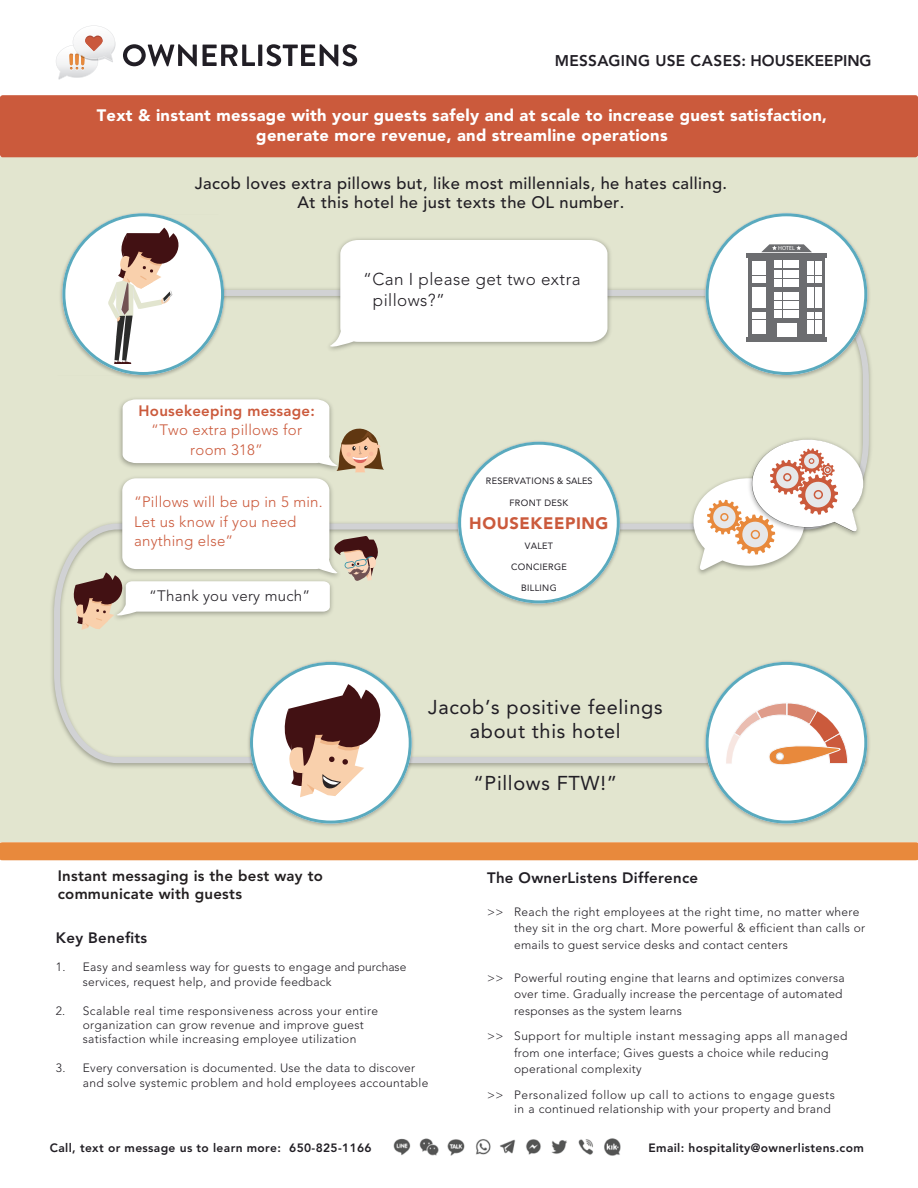
<style>
.page{position:relative;width:918px;height:1188px;background:#fff}
.page>*{position:absolute;margin:0;border:0;box-sizing:border-box;transform-origin:0 0}
.t1{font:19.95px/23.9px "Avenir LT Std";letter-spacing:.035em;color:#211e25;text-align:center}
.t2{font:300 17.1px/21px "Avenir LT Std";letter-spacing:.025em;color:#211e24}
.t3{font:900 16.5px/19.8px "Avenir LT Std";letter-spacing:.02em;color:#fff;text-align:center}
.t4{font:500 16.5px/19.8px "Avenir LT Std";letter-spacing:.025em;color:#211e24;text-align:center}
.t5{font:900 16.5px "Avenir LT Std";letter-spacing:.035em;color:#cb5a3c}
.t6{font:800 15.45px "Avenir LT Std";letter-spacing:.015em;color:#211e25}
.t7{font:300 15px/19.5px "Avenir LT Std";letter-spacing:.02em;color:#cb5a3c}
.t8{font:800 15px/18px "Avenir LT Std";letter-spacing:.02em;color:#231f20}
.t9{font:800 15px "Avenir LT Std";letter-spacing:.02em;color:#211e24}
.t10{font:800 15px "Avenir LT Std";letter-spacing:.02em;color:#cb5a3c}
.t11{font:300 15px "Avenir LT Std";letter-spacing:.02em;color:#211e24}
.t12{font:300 12px/14.4px "Avenir LT Std";letter-spacing:.025em;color:#211e24}
.t13{font:300 12px/25.5px "Avenir LT Std";letter-spacing:.045em;color:#211e24}
.t14{font:800 12px "Avenir LT Std";letter-spacing:.03em;color:#211e24}
.t15{font:300 12px "Avenir LT Std";color:#555554}
.t16{font:9.15px "Avenir LT Std";letter-spacing:.035em;color:#211e25}
.t17{font:6px "Myriad Pro";color:#fff}
</style>
<div class="page">
<div style="left:0;top:157px;width:918px;height:685px;background:#e2e5cf"></div>
<svg style="left:51px;top:288px;width:820px;height:478px"></svg>
<img style="left:246px;top:659px;width:171px;height:168px">
<img style="left:701px;top:659px;width:170px;height:168px">
<img style="left:454px;top:439px;width:171px;height:171px">
<svg style="left:457px;top:441px;width:164px;height:163px"></svg>
<img style="left:701px;top:282px;width:170px;height:99px">
<img style="left:58px;top:280px;width:171px;height:101px">
<svg style="left:123px;top:44px;width:74px;height:22px"></svg>
<svg style="left:203px;top:45px;width:52px;height:21px"></svg>
<svg style="left:258px;top:45px;width:4px;height:21px"></svg>
<svg style="left:266px;top:44px;width:91px;height:22px"></svg>
<svg style="left:56px;top:25px;width:60px;height:55px"></svg>
<div style="left:0;top:95px;width:918px;height:62px;background:#cb5a3c;border-radius:3px"></div>
<div style="left:0;top:842px;width:918px;height:18px;background:#e8893c"></div>
<img style="left:323px;top:238px;width:291px;height:117px">
<svg style="left:330px;top:240px;width:278px;height:109px;background:#fafaf8"></svg>
<svg style="left:705px;top:213px;width:163px;height:163px"></svg>
<img style="left:687px;top:473px;width:124px;height:105px">
<img style="left:746px;top:435px;width:124px;height:105px">
<svg style="left:693px;top:440px;width:170px;height:130px"></svg>
<div style="left:751px;top:530px;width:9px;height:9px;border:2px solid #e8893c;border-radius:50%"></div>
<img style="left:116px;top:394px;width:228px;height:84px">
<svg style="left:62px;top:213px;width:163px;height:163px"></svg>
<svg style="left:123px;top:399px;width:261px;height:73px"></svg>
<svg style="left:71px;top:478px;width:312px;height:152px"></svg>
<svg style="left:249px;top:661px;width:163px;height:163px"></svg>
<img style="left:393px;top:1138px;width:228px;height:18px">
<svg style="left:705px;top:661px;width:163px;height:163px"></svg>
<div style="left:776px;top:753px;width:8px;height:7px;background:#fff;border-radius:50%"></div>
<div style="left:776px;top:752px;width:8px;height:9px;border:1px solid #dcdddf;border-radius:50%"></div>
<p class="t6" style="left:555px;top:51px;width:318px">MESSAGING USE CASES: HOUSEKEEPING</p>
<h3 class="t3" style="left:97px;top:105px;width:732px">Text &amp; instant message with your guests safely and at scale to increase guest satisfaction, generate more revenue, and streamline operations</h3>
<h3 class="t4" style="left:195px;top:173px;width:534px">Jacob loves extra pillows but, like most millennials, he hates calling.<br>At this hotel he just texts the OL number.</h3>
<p class="t10" style="left:139px;top:402px;width:178px">Housekeeping message:</p>
<p class="t7" style="left:151px;top:421px;width:152px;text-align:center">“Two extra pillows for room 318”</p>
<p class="t7" style="left:134px;top:492px;width:190px">“Pillows will be up in 5 min.<br>Let us know if you need anything else”</p>
<p class="t11" style="left:149px;top:587px;width:163px">“Thank you very much”</p>
<h2 class="t2" style="left:373px;top:268px;width:209px;text-indent:-10px">“Can I please get two extra pillows?”</h2>
<p class="t16" style="left:486px;top:475px;width:108px">RESERVATIONS &amp; SALES</p>
<p class="t16" style="left:510px;top:497px;width:60px">FRONT DESK</p>
<h3 class="t5" style="left:469px;top:513px;width:141px">HOUSEKEEPING</h3>
<p class="t16" style="left:525px;top:540px;width:30px">VALET</p>
<p class="t16" style="left:521px;top:582px;width:37px">BILLING</p>
<p class="t16" style="left:511px;top:562px;width:57px">CONCIERGE</p>
<h1 class="t1" style="left:428px;top:696px;width:236px">Jacob’s positive feelings about this hotel</h1>
<h1 class="t1" style="left:474px;top:771px;width:145px">“Pillows FTW!”</h1>
<p class="t17" style="left:778px;top:244px;width:18px">HOTEL</p>
<p class="t8" style="left:58px;top:867px;width:267px">Instant messaging is the best way to communicate with guests</p>
<p class="t9" style="left:56px;top:928px;width:93px">Key Benefits</p>
<p class="t12" style="left:83px;top:960px;width:325px;text-indent:-27px">1. Easy and seamless way for guests to engage and purchase services, request help, and provide feedback</p>
<p class="t12" style="left:83px;top:1003px;width:297px;text-indent:-27px">2. Scalable real time responsiveness across your entire organization can grow revenue and improve guest satisfaction while increasing employee utilization</p>
<p class="t12" style="left:83px;top:1061px;width:347px;text-indent:-27px">3. Every conversation is documented. Use the data to discover and solve systemic problem and hold employees accountable</p>
<p class="t9" style="left:487px;top:868px;width:213px">The OwnerListens Difference</p>
<p class="t12" style="left:514px;top:903px;width:353px;line-height:16.5px;text-indent:-27px">&gt;&gt; Reach the right employees at the right time, no matter where they sit in the org chart. More powerful &amp; efficient than calls or emails to guest service desks and contact centers</p>
<p class="t12" style="left:487px;top:970px;width:359px">&gt;&gt; Powerful routing engine that learns and optimizes conversa</p>
<p class="t15" style="left:815px;top:970px;width:5px">-</p>
<p class="t12" style="left:514px;top:987px;width:330px">over time. Gradually increase the percentage of automated</p>
<p class="t15" style="left:809px;top:987px;width:5px">-</p>
<p class="t13" style="left:487px;top:998px;width:362px;text-indent:27px">responses as the system learns<br>&gt;&gt; Support for multiple instant messaging apps all managed</p>
<p class="t12" style="left:514px;top:1044px;width:316px;line-height:16.5px">from one interface; Gives guests a choice while reducing operational complexity</p>
<p class="t13" style="left:514px;top:1087px;width:322px;line-height:14.4px;text-indent:-27px">&gt;&gt; Personalized follow up call to actions to engage guests in a continued relationship with your property and brand</p>
<p class="t14" style="left:50px;top:1140px;width:323px">Call, text or message us to learn more: 650-825-1166</p>
<p class="t14" style="left:649px;top:1140px;width:217px">Email: hospitality@ownerlistens.com</p>
</div>
